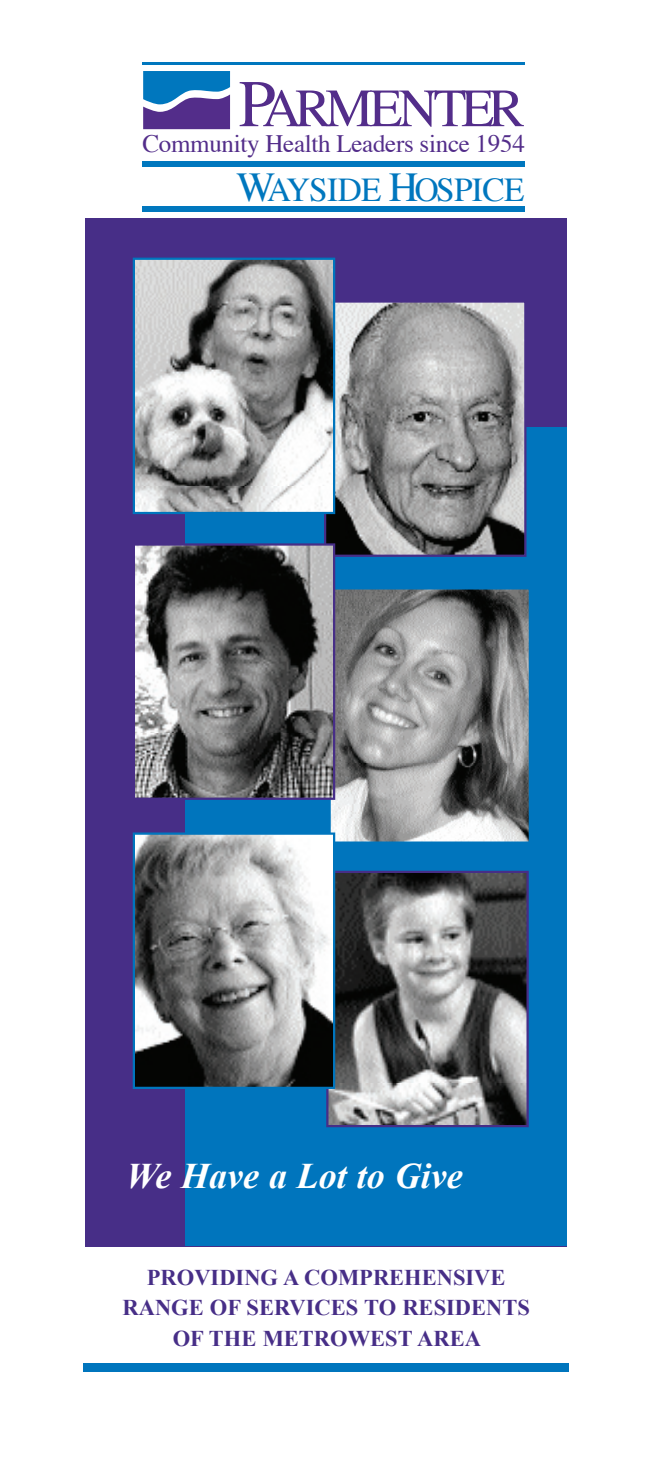
<style>
.page{position:relative;width:648px;height:1458px;background:#fff}
.page>*{position:absolute;margin:0;border:0;box-sizing:border-box;transform-origin:0 0}
.t1{font:53.77px "Times";letter-spacing:-.1em;color:#532d8a}
.t2{font:italic 700 36px "Times New Roman";color:#fff}
.t3{font:33.3px "Times";letter-spacing:-.015em;color:#0077be}
.t4{font:24.97px "Times";letter-spacing:-.01em;color:#532d8a}
.t5{font:700 22.5px/30.4px "Times New Roman";color:#472e87;text-align:center}
.s1{font-size:66.6px}
.s2{font-size:40.95px}
</style>
<div class="page">
<div style="left:86px;top:218px;width:481px;height:1028px;background:#472e87"></div>
<div style="left:185px;top:428px;width:382px;height:818px;background:#0075bd"></div>
<div style="left:83px;top:1364px;width:486px;height:8px;background:#0075bd"></div>
<svg style="left:326px;top:871px;width:203px;height:256px;background:#737375"></svg>
<svg style="left:324px;top:300px;width:202px;height:257px;background:#929194"></svg>
<svg style="left:330px;top:587px;width:199px;height:255px;background:#8d8e8f"></svg>
<svg style="left:133px;top:832px;width:202px;height:257px;background:#878c8f"></svg>
<svg style="left:133px;top:258px;width:202px;height:256px;background:#a1a5a8"></svg>
<svg style="left:135px;top:543px;width:200px;height:257px;background:#6b6b6d"></svg>
<svg style="left:143px;top:71px;width:87px;height:58px;background:#4667af"></svg>
<div style="left:142px;top:162px;width:383px;height:5px;background:#0077be"></div>
<hr style="left:142px;top:62px;width:383px;height:2px;background:#0077be">
<div style="left:142px;top:207px;width:383px;height:5px;background:#0077be"></div>
<h1 class="t1" style="left:239px;top:74px;width:288px"><span class="s1">P</span>ARMENTER</h1>
<p class="t4" style="left:142px;top:128px;width:384px">Community Health Leaders since 1954</p>
<h3 class="t3" style="left:237px;top:169px;width:290px"><span class="s2">W</span>AYSIDE <span class="s2">H</span>OSPICE</h3>
<h2 class="t2" style="left:126px;top:1155px;width:338px">We Have a Lot to Give</h2>
<p class="t5" style="left:123px;top:1262px;width:409px">PROVIDING A COMPREHENSIVE<br>RANGE OF SERVICES TO RESIDENTS<br>OF THE METROWEST AREA</p>
</div>
